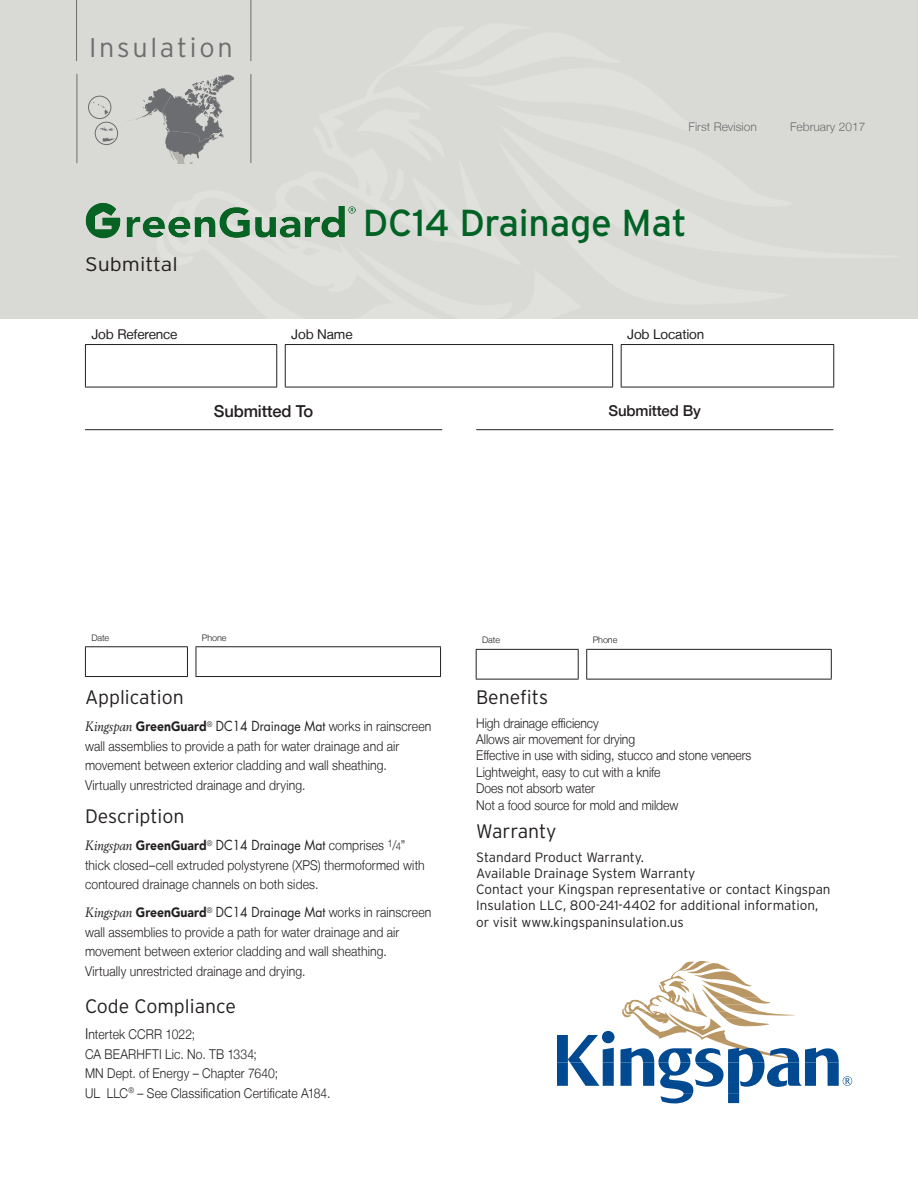
<style>
.page{position:relative;width:918px;height:1188px;background:#fff}
.page>*{position:absolute;margin:0;border:0;box-sizing:border-box;transform-origin:0 0}
.t1{font:37.5px "Interstate";letter-spacing:-.01em;color:#006224}
.t2{font:300 27px "Interstate";letter-spacing:.1em;color:#6c6d70}
.t3{font:300 19.5px "Interstate";color:#231f20}
.t4{font:300 19.5px "Interstate";color:#231f20;scale:1.1 1}
.t5{font:500 16.5px "Helvetica Neue LT";letter-spacing:-.01em;color:#231f20}
.t6{font:500 15px "Helvetica Neue LT";letter-spacing:-.01em;color:#231f20}
.t7{font:300 13.5px/19.5px "Helvetica Neue LT";letter-spacing:.01em;color:#231f20;scale:.9 1}
.t8{font:300 13.5px/16.2px "Interstate";color:#231f20}
.t9{font:13.5px "Helvetica Neue LT";letter-spacing:-.01em;color:#231f20}
.t10{font:300 12px "Helvetica Neue LT";color:#6c6d70}
.t11{font:300 9px "Helvetica Neue LT";letter-spacing:-.01em;color:#231f20}
.s1{font-family:"Berling LT";font-weight:400;font-style:italic}
.s2{font-family:"Avenir LT Com";font-weight:900}
.s3{font-family:"Futura Std";font-weight:400}
.s4{font-size:10.5px}
.s5{font-size:15px}
</style>
<div class="page">
<div style="left:0;top:0;width:918px;height:319px;background:#d9d9d5"></div>
<hr style="left:76px;top:0;width:1px;height:61px;background:#6c6d70">
<hr style="left:251px;top:0;width:1px;height:61px;background:#6c6d70">
<svg style="left:102px;top:138px;width:13px;height:4px"></svg>
<svg style="left:98px;top:127px;width:16px;height:4px"></svg>
<div style="left:95px;top:122px;width:23px;height:23px;border:1px solid #6c6d70;border-radius:50%"></div>
<svg style="left:91px;top:102px;width:17px;height:13px"></svg>
<div style="left:88px;top:96px;width:23px;height:23px;border:1px solid #6c6d70;border-radius:50%"></div>
<svg style="left:128px;top:75px;width:106px;height:88px"></svg>
<hr style="left:77px;top:74px;width:1px;height:89px;background:#6c6d70">
<hr style="left:251px;top:74px;width:1px;height:89px;background:#6c6d70">
<svg style="left:557px;top:961px;width:295px;height:142px"></svg>
<hr style="left:85px;top:429px;width:357px;height:1px;background:#231f20">
<hr style="left:285px;top:345px;width:1px;height:42px;background:#231f20">
<hr style="left:612px;top:345px;width:1px;height:42px;background:#231f20">
<hr style="left:285px;top:387px;width:328px;height:1px;background:#231f20">
<hr style="left:621px;top:345px;width:1px;height:42px;background:#231f20">
<hr style="left:833px;top:345px;width:1px;height:42px;background:#231f20">
<hr style="left:621px;top:387px;width:213px;height:1px;background:#231f20">
<hr style="left:85px;top:345px;width:1px;height:42px;background:#231f20">
<hr style="left:276px;top:345px;width:1px;height:42px;background:#231f20">
<hr style="left:85px;top:387px;width:192px;height:1px;background:#231f20">
<hr style="left:621px;top:344px;width:213px;height:1px;background:#231f20">
<hr style="left:285px;top:344px;width:328px;height:1px;background:#231f20">
<hr style="left:85px;top:344px;width:192px;height:1px;background:#231f20">
<svg style="left:440px;top:647px;width:1px;height:29px"></svg>
<hr style="left:196px;top:676px;width:245px;height:1px;background:#231f20">
<svg style="left:196px;top:647px;width:1px;height:29px"></svg>
<svg style="left:85px;top:647px;width:1px;height:29px"></svg>
<svg style="left:187px;top:647px;width:1px;height:29px"></svg>
<hr style="left:85px;top:676px;width:103px;height:1px;background:#231f20">
<hr style="left:85px;top:646px;width:103px;height:1px;background:#231f20">
<hr style="left:196px;top:646px;width:245px;height:1px;background:#231f20">
<hr style="left:476px;top:429px;width:357px;height:1px;background:#231f20">
<svg style="left:476px;top:650px;width:1px;height:29px"></svg>
<svg style="left:831px;top:650px;width:1px;height:29px"></svg>
<hr style="left:476px;top:679px;width:103px;height:1px;background:#231f20">
<hr style="left:586px;top:679px;width:246px;height:1px;background:#231f20">
<svg style="left:578px;top:650px;width:1px;height:29px"></svg>
<svg style="left:586px;top:650px;width:1px;height:29px"></svg>
<hr style="left:476px;top:649px;width:103px;height:1px;background:#231f20">
<hr style="left:586px;top:649px;width:246px;height:1px;background:#231f20">
<img style="left:85px;top:202px;width:270px;height:37px">
<p class="t2" style="left:89px;top:31px;width:145px">Insulation</p>
<p class="t4" style="left:85px;top:252px;width:86px">Submittal</p>
<p class="t10" style="left:689px;top:120px;width:70px">First Revision</p>
<p class="t10" style="left:790px;top:120px;width:77px">February 2017</p>
<p class="t1" style="left:363px;top:200px;width:325px">DC14 Drainage Mat</p>
<p class="t9" style="left:91px;top:326px;width:88px">Job Reference</p>
<p class="t9" style="left:291px;top:326px;width:63px">Job Name</p>
<p class="t9" style="left:627px;top:326px;width:79px">Job Location</p>
<p class="t5" style="left:214px;top:402px;width:101px">Submitted To</p>
<p class="t6" style="left:609px;top:402px;width:94px">Submitted By</p>
<p class="t11" style="left:91px;top:632px;width:19px">Date</p>
<p class="t11" style="left:202px;top:632px;width:26px">Phone</p>
<p class="t3" style="left:85px;top:686px;width:100px">Application</p>
<p class="t7" style="left:85px;top:716px;width:386px"><span class="s1">Kingspan</span> <span class="s2">GreenGuard</span><sup>®</sup> <span class="s3">DC14 Drainage Mat</span> works in rainscreen wall assemblies to provide a path for water drainage and air movement between exterior cladding and wall sheathing.<br>Virtually unrestricted drainage and drying.</p>
<p class="t3" style="left:85px;top:805px;width:101px">Description</p>
<p class="t7" style="left:85px;top:835px;width:379px"><span class="s1">Kingspan</span> <span class="s2">GreenGuard</span><sup>®</sup> <span class="s3">DC14 Drainage Mat</span> comprises <sup>1</sup>/<span class="s4">4</span>” thick closed–cell extruded polystyrene (XPS) thermoformed with contoured drainage channels on both sides.</p>
<p class="t7" style="left:85px;top:902px;width:386px"><span class="s1">Kingspan</span> <span class="s2">GreenGuard</span><sup>®</sup> <span class="s3">DC14 Drainage Mat</span> works in rainscreen wall assemblies to provide a path for water drainage and air movement between exterior cladding and wall sheathing.<br>Virtually unrestricted drainage and drying.</p>
<p class="t3" style="left:85px;top:994px;width:153px">Code Compliance</p>
<p class="t7" style="left:85px;top:1025px;width:124px"><span class="s5">I</span>ntertek CCRR 1022;</p>
<p class="t7" style="left:85px;top:1044px;width:193px">CA BEARHFTI Lic. No. TB 1334;</p>
<p class="t7" style="left:85px;top:1064px;width:216px">MN Dept. of Energy – Chapter 7640;</p>
<p class="t7" style="left:85px;top:1083px;width:274px">UL LLC<sup>®</sup> – See Classification Certificate A184.</p>
<p class="t11" style="left:482px;top:635px;width:19px">Date</p>
<p class="t11" style="left:593px;top:635px;width:26px">Phone</p>
<p class="t3" style="left:476px;top:686px;width:73px">Benefits</p>
<p class="t7" style="left:476px;top:713px;width:138px">High drainage efficiency</p>
<p class="t7" style="left:476px;top:729px;width:178px">Allows air movement for drying</p>
<p class="t7" style="left:476px;top:745px;width:307px">Effective in use with siding, stucco and stone veneers</p>
<p class="t7" style="left:476px;top:762px;width:206px">Lightweight, easy to cut with a knife</p>
<p class="t7" style="left:476px;top:778px;width:133px">Does not absorb water</p>
<p class="t7" style="left:476px;top:795px;width:226px">Not a food source for mold and mildew</p>
<p class="t3" style="left:476px;top:820px;width:82px">Warranty</p>
<p class="t8" style="left:476px;top:849px;width:169px">Standard Product Warranty.</p>
<p class="t8" style="left:476px;top:865px;width:221px">Available Drainage System Warranty</p>
<p class="t8" style="left:476px;top:881px;width:356px">Contact your Kingspan representative or contact Kingspan<br>Insulation LLC, 800-241-4402 for additional information, or visit www.kingspaninsulation.us</p>
</div>
